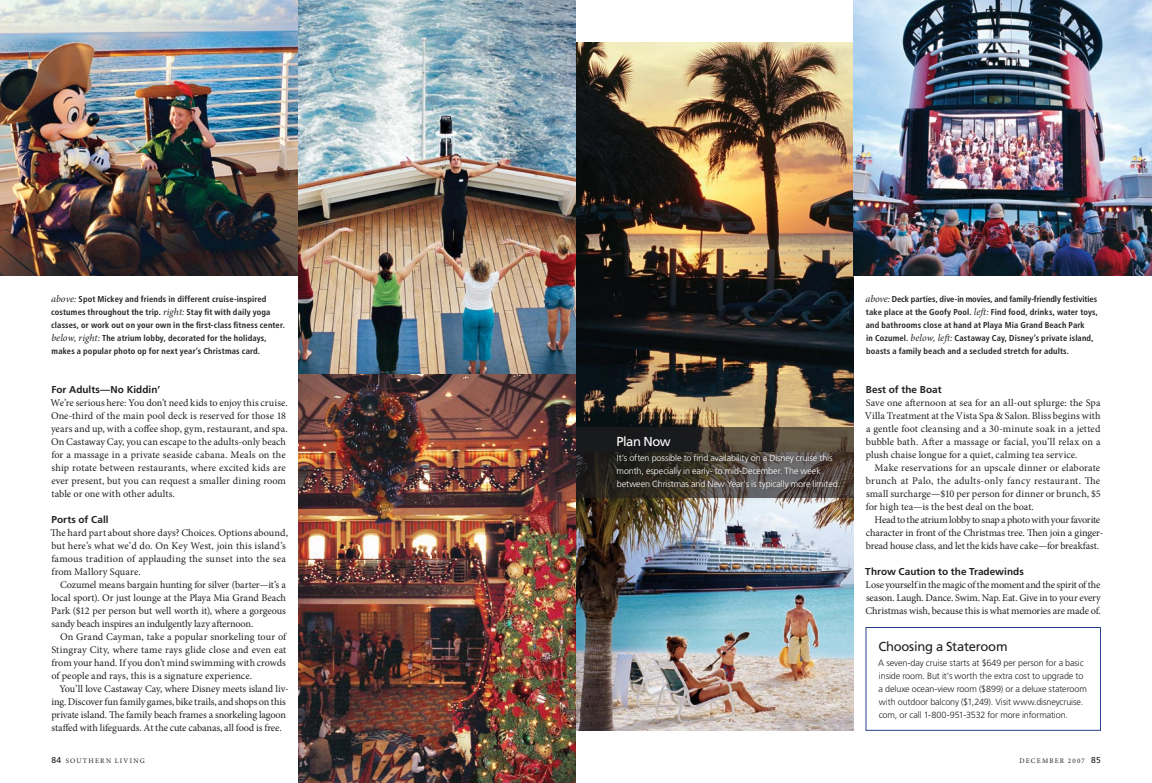
<style>
.page{position:relative;width:1152px;height:783px;background:#fff}
.page>*{position:absolute;margin:0;border:0;box-sizing:border-box;transform-origin:0 0}
.t1{font:13px "Frutiger LT Std";letter-spacing:-.02em;color:#231f20}
.t2{font:13px "Frutiger LT Std";letter-spacing:-.04em;color:#fff}
.t3{font:10.2px/13px "Minion Pro";color:#231f20;text-align:justify}
.t4{font:700 10px "Frutiger LT Std";letter-spacing:.005em;color:#231f20}
.t5{font:300 9px/13px "Frutiger LT Std";letter-spacing:-.01em;color:#231f20}
.t6{font:300 9px/13px "Frutiger LT Std";letter-spacing:-.01em;color:#fff}
.t7{font:700 condensed 8.5px/13px "Frutiger LT Std";letter-spacing:.015em;color:#231f20}
.t8{font:7px "Minion Pro";letter-spacing:.18em;color:#231f20}
.s1{font-family:"Minion Pro";font-weight:400;font-style:italic;font-stretch:normal;font-size:10px}
.s2{font-family:"Frutiger LT Std";font-size:8.5px}
</style>
<div class="page">
<img style="left:576px;top:42px;width:278px;height:689px">
<img style="left:0;top:0;width:298px;height:276px">
<img style="left:854px;top:0;width:298px;height:276px">
<img style="left:298px;top:0;width:278px;height:374px">
<img style="left:298px;top:374px;width:278px;height:409px">
<div style="left:866px;top:627px;width:235px;height:104px;border:1px solid #24408f"></div>
<svg style="left:576px;top:427px;width:278px;height:71px;background:#342f2a"></svg>
<div style="left:615px;top:434px;width:229px;height:60px;background:#231f20;opacity:.35"></div>
<p class="t7" style="left:51px;top:293px;width:235px"><span class="s1">above:</span> Spot Mickey and friends in different cruise-inspired costumes throughout the trip. <span class="s1">right:</span> Stay fit with daily yoga classes, or work out on your own in the first-class fitness center. <span class="s1">below, right:</span> The atrium lobby, decorated for the holidays, makes a popular photo op for next year’s Christmas card.</p>
<p class="t7" style="left:866px;top:293px;width:234px"><span class="s1">above:</span> Deck parties, dive-in movies, and family-friendly festivities take place at the Goofy Pool. <span class="s1">left:</span> Find food, drinks, water toys, and bathrooms close at hand at Playa Mia Grand Beach Park<br>in Cozumel. <span class="s1">below, left:</span> Castaway Cay, Disney’s private island, boasts a family beach and a secluded stretch for adults.</p>
<p class="t4" style="left:51px;top:384px;width:110px">For Adults—No Kiddin’</p>
<p class="t3" style="left:51px;top:396px;width:239px;text-align:left">We’re serious here: You don’t need kids to enjoy this cruise.<br>One-third of the main pool deck is reserved for those 18 years and up, with a coffee shop, gym, restaurant, and spa.<br>On Castaway Cay, you can escape to the adults-only beach for a massage in a private seaside cabana. Meals on the ship rotate between restaurants, where excited kids are ever present, but you can request a smaller dining room table or one with other adults.</p>
<p class="t4" style="left:52px;top:514px;width:59px">Ports of Call</p>
<p class="t3" style="left:50px;top:526px;width:239px;text-align:left">The hard part about shore days? Choices. Options abound, but here’s what we’d do. On Key West, join this island’s famous tradition of applauding the sunset into the sea from Mallory Square.</p>
<p class="t3" style="left:51px;top:578px;width:237px;text-indent:9px">Cozumel means bargain hunting for silver (barter—it’s a local sport). Or just lounge at the Playa Mia Grand Beach Park ($12 per person but well worth it), where a gorgeous sandy beach inspires an indulgently lazy afternoon.</p>
<p class="t3" style="left:51px;top:630px;width:236px;text-indent:9px">On Grand Cayman, take a popular snorkeling tour of Stingray City, where tame rays glide close and even eat from your hand. If you don’t mind swimming with crowds of people and rays, this is a signature experience.</p>
<p class="t3" style="left:51px;top:682px;width:239px;text-align:left;text-indent:8px">You’ll love Castaway Cay, where Disney meets island liv&shy;ing. Discover fun family games, bike trails, and shops on this private island. The family beach frames a snorkeling lagoon staffed with lifeguards. At the cute cabanas, all food is free.</p>
<p class="t8" style="left:51px;top:756px;width:95px"><span class="s2">84</span> southern living</p>
<p class="t2" style="left:616px;top:434px;width:56px">Plan Now</p>
<p class="t6" style="left:617px;top:452px;width:225px">It’s often possible to find availability on a Disney cruise this month, especially in early- to mid-December. The week between Christmas and New Year’s is typically more limited.</p>
<p class="t4" style="left:866px;top:384px;width:77px">Best of the Boat</p>
<p class="t3" style="left:865px;top:396px;width:237px">Save one afternoon at sea for an all-out splurge: the Spa Villa Treatment at the Vista Spa &amp; Salon. Bliss begins with a gentle foot cleansing and a 30-minute soak in a jetted bubble bath. After a massage or facial, you’ll relax on a plush chaise longue for a quiet, calming tea service.</p>
<p class="t3" style="left:866px;top:461px;width:236px;text-indent:9px">Make reservations for an upscale dinner or elaborate brunch at Palo, the adults-only fancy restaurant. The small surcharge—$10 per person for dinner or brunch, $5 for high tea—is the best deal on the boat.</p>
<p class="t3" style="left:866px;top:513px;width:239px;text-align:center">Head to the atrium lobby to snap a photo with your favorite character in front of the Christmas tree. Then join a ginger&shy;bread house class, and let the kids have cake—for breakfast.</p>
<p class="t4" style="left:865px;top:566px;width:160px">Throw Caution to the Tradewinds</p>
<p class="t3" style="left:866px;top:578px;width:237px">Lose yourself in the magic of the moment and the spirit of the season. Laugh. Dance. Swim. Nap. Eat. Give in to your every Christmas wish, because this is what memories are made of.</p>
<p class="t1" style="left:878px;top:639px;width:131px">Choosing a Stateroom</p>
<p class="t5" style="left:878px;top:656px;width:210px">A seven-day cruise starts at $649 per person for a basic inside room. But it’s worth the extra cost to upgrade to a deluxe ocean-view room ($899) or a deluxe stateroom with outdoor balcony ($1,249). Visit www.disneycruise. com, or call 1-800-951-3532 for more information.</p>
<p class="t8" style="left:1020px;top:756px;width:83px">d ec emb er 2007 <span class="s2">85</span></p>
</div>
